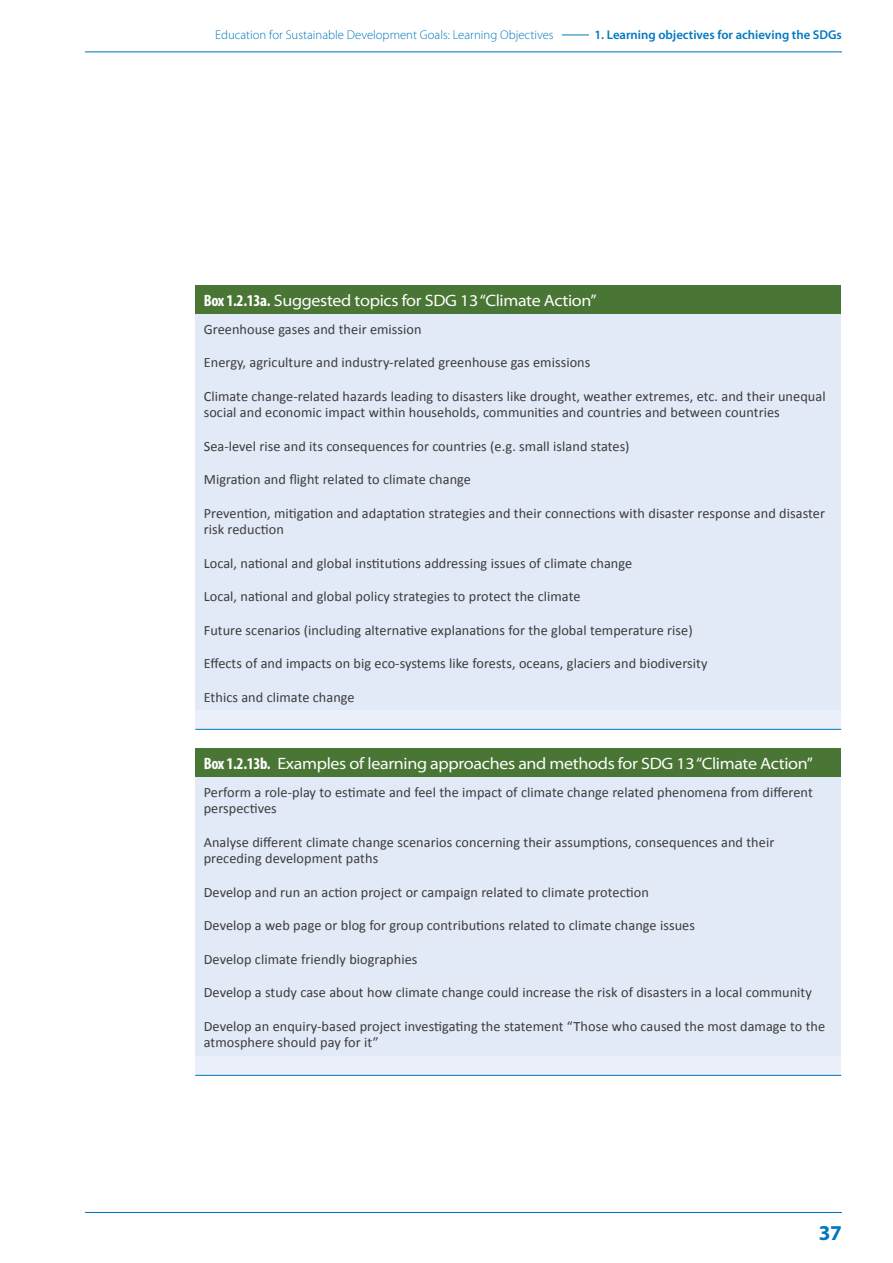
<style>
.page{position:relative;width:893px;height:1263px;background:#fff}
.page>*{position:absolute;margin:0;border:0;box-sizing:border-box;transform-origin:0 0}
.t1{font:700 21.15px "Myriad Pro";color:#0078bf}
.t2{font:semi-expanded 16.5px "Myriad Pro";letter-spacing:-.02em;color:#fff}
.t3{font:14.25px/16.5px "Calibri";letter-spacing:.005em;color:#3c3c3b}
.t4{font:300 12.75px "Myriad Pro";color:#0078bf}
.t5{font:600 12.75px "Myriad Pro";color:#0078bf}
.s1{font-weight:700;font-stretch:condensed}
</style>
<div class="page">
<hr style="left:85px;top:51px;width:757px;height:1px;background:#0078bf">
<svg style="left:562px;top:35px;width:27px;height:1px"></svg>
<hr style="left:85px;top:1212px;width:757px;height:1px;background:#0078bf">
<div style="left:195px;top:285px;width:646px;height:29px;background:#4a7635"></div>
<div style="left:195px;top:314px;width:646px;height:396px;background:#e2e9f7"></div>
<div style="left:195px;top:710px;width:646px;height:19px;background:#ecf0fa"></div>
<hr style="left:195px;top:729px;width:646px;height:1px;background:#0078bf">
<div style="left:195px;top:748px;width:646px;height:30px;background:#4a7635"></div>
<div style="left:195px;top:778px;width:646px;height:278px;background:#e2e9f7"></div>
<div style="left:195px;top:1056px;width:646px;height:19px;background:#ecf0fa"></div>
<hr style="left:195px;top:1075px;width:646px;height:1px;background:#0078bf">
<p class="t4" style="left:215px;top:27px;width:340px">Education for Sustainable Development Goals: Learning Objectives</p>
<p class="t5" style="left:594px;top:28px;width:249px">1. Learning objectives for achieving the SDGs</p>
<p class="t2" style="left:204px;top:291px;width:394px"><span class="s1">Box 1.2.13a.</span> Suggested topics for SDG 13 “Climate Action”</p>
<p class="t3" style="left:204px;top:321px;width:219px">Greenhouse gases and their emission</p>
<p class="t3" style="left:204px;top:354px;width:388px">Energy, agriculture and industry-related greenhouse gas emissions</p>
<p class="t3" style="left:204px;top:388px;width:623px">Climate change-related hazards leading to disasters like drought, weather extremes, etc. and their unequal social and economic impact within households, communities and countries and between countries</p>
<p class="t3" style="left:204px;top:438px;width:427px">Sea-level rise and its consequences for countries (e.g. small island states)</p>
<p class="t3" style="left:204px;top:471px;width:269px">Migration and flight related to climate change</p>
<p class="t3" style="left:204px;top:505px;width:623px">Prevention, mitigation and adaptation strategies and their connections with disaster response and disaster risk reduction</p>
<p class="t3" style="left:204px;top:555px;width:430px">Local, national and global institutions addressing issues of climate change</p>
<p class="t3" style="left:204px;top:588px;width:378px">Local, national and global policy strategies to protect the climate</p>
<p class="t3" style="left:204px;top:622px;width:490px">Future scenarios (including alternative explanations for the global temperature rise)</p>
<p class="t3" style="left:204px;top:655px;width:505px">Effects of and impacts on big eco-systems like forests, oceans, glaciers and biodiversity</p>
<p class="t3" style="left:204px;top:689px;width:152px">Ethics and climate change</p>
<p class="t2" style="left:204px;top:754px;width:611px"><span class="s1">Box 1.2.13b.</span> Examples of learning approaches and methods for SDG 13 “Climate Action”</p>
<p class="t3" style="left:204px;top:784px;width:611px">Perform a role-play to estimate and feel the impact of climate change related phenomena from different perspectives</p>
<p class="t3" style="left:204px;top:834px;width:572px">Analyse different climate change scenarios concerning their assumptions, consequences and their preceding development paths</p>
<p class="t3" style="left:204px;top:884px;width:447px">Develop and run an action project or campaign related to climate protection</p>
<p class="t3" style="left:204px;top:917px;width:493px">Develop a web page or blog for group contributions related to climate change issues</p>
<p class="t3" style="left:204px;top:951px;width:215px">Develop climate friendly biographies</p>
<p class="t3" style="left:204px;top:984px;width:610px">Develop a study case about how climate change could increase the risk of disasters in a local community</p>
<p class="t3" style="left:204px;top:1018px;width:623px">Develop an enquiry-based project investigating the statement “Those who caused the most damage to the atmosphere should pay for it”</p>
<h1 class="t1" style="left:819px;top:1221px;width:25px">37</h1>
</div>
